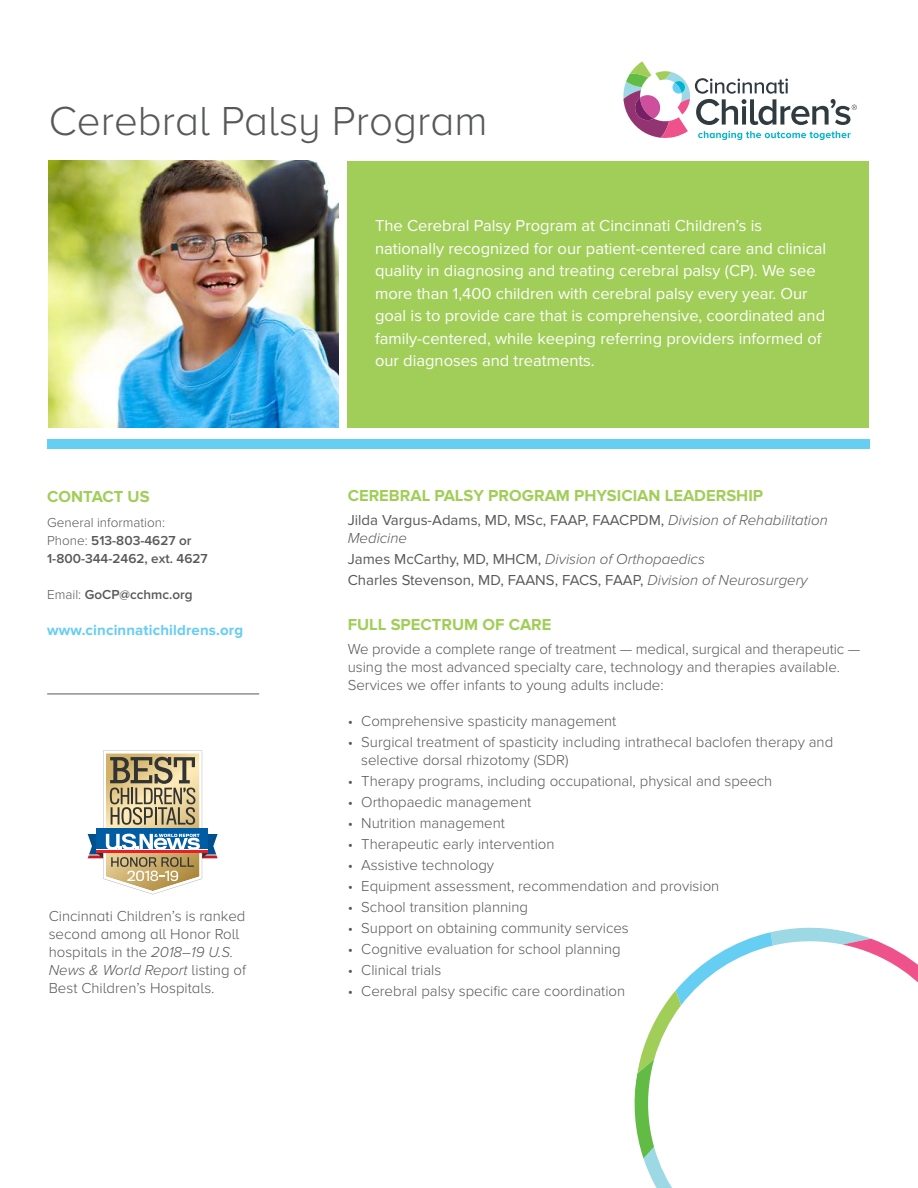
<style>
.page{position:relative;width:918px;height:1188px;background:#fff}
.page>*{position:absolute;margin:0;border:0;box-sizing:border-box;transform-origin:0 0}
.t1{font:300 42px "Proxima Nova A";color:#57585a}
.t2{font:16.5px/22.5px "Proxima Nova";color:#fff}
.t3{font:700 16.5px "Proxima Nova A";color:#a1ce59}
.t4{font:300 15px/18px "Proxima Nova";color:#57585a}
.t5{font:15px/18px "Proxima Nova";color:#57585a}
.t6{font:300 15px/18px "Proxima Nova A";color:#57585a}
.t7{font:700 15px "Proxima Nova";letter-spacing:.01em;color:#66cdf3}
.t8{font:600 13.5px/18px "Proxima Nova";color:#57585a}
.s1{font-weight:300}
.s2{font-style:italic}
.s3{font-weight:300;font-style:italic}
</style>
<div class="page">
<div style="left:348px;top:161px;width:521px;height:267px;background:#a1ce59"></div>
<svg style="left:634px;top:927px;width:284px;height:261px"></svg>
<img style="left:49px;top:161px;width:289px;height:267px">
<div style="left:47px;top:439px;width:822px;height:10px;background:#66cdf3"></div>
<hr style="left:47px;top:694px;width:212px;height:1px;background:#57585a">
<svg style="left:623px;top:61px;width:234px;height:79px"></svg>
<svg style="left:88px;top:750px;width:130px;height:144px"></svg>
<hr style="left:97px;top:849px;width:111px;height:1px;background:#fff">
<hr style="left:97px;top:850px;width:111px;height:3px;background:#ed1c24">
<h1 class="t1" style="left:49px;top:103px;width:440px">Cerebral Palsy Program</h1>
<p class="t3" style="left:47px;top:489px;width:104px">CONTACT US</p>
<p class="t8" style="left:47px;top:514px;width:162px"><span class="s1">General information:<br>Phone:</span> 513-803-4627 or<br>1-800-344-2462, ext. 4627</p>
<p class="t8" style="left:47px;top:586px;width:147px"><span class="s1">Email:</span> GoCP@cchmc.org</p>
<p class="t7" style="left:47px;top:624px;width:198px">www.cincinnatichildrens.org</p>
<p class="t6" style="left:49px;top:908px;width:199px">Cincinnati Children’s is ranked second among all Honor Roll hospitals in the <span class="s2">2018–19 U.S.<br>News &amp; World Report</span> listing of<br>Best Children’s Hospitals.</p>
<p class="t2" style="left:375px;top:215px;width:453px">The Cerebral Palsy Program at Cincinnati Children’s is nationally recognized for our patient-centered care and clinical quality in diagnosing and treating cerebral palsy (CP). We see more than 1,400 children with cerebral palsy every year. Our goal is to provide care that is comprehensive, coordinated and family-centered, while keeping referring providers informed of our diagnoses and treatments.</p>
<p class="t3" style="left:348px;top:488px;width:417px">CEREBRAL PALSY PROGRAM PHYSICIAN LEADERSHIP</p>
<p class="t5" style="left:348px;top:511px;width:482px">Jilda Vargus-Adams, MD, MSc, FAAP, FAACPDM, <span class="s3">Division of Rehabilitation<br>Medicine</span></p>
<p class="t5" style="left:348px;top:549px;width:461px;line-height:21px">James McCarthy, MD, MHCM, <span class="s3">Division of Orthopaedics<br></span>Charles Stevenson, MD, FAANS, FACS, FAAP, <span class="s3">Division of Neurosurgery</span></p>
<p class="t3" style="left:348px;top:617px;width:205px">FULL SPECTRUM OF CARE</p>
<p class="t4" style="left:348px;top:640px;width:514px">We provide a complete range of treatment — medical, surgical and therapeutic — using the most advanced specialty care, technology and therapies available.<br>Services we offer infants to young adults include:</p>
<p class="t4" style="left:348px;top:712px;width:270px">• Comprehensive spasticity management</p>
<p class="t4" style="left:361px;top:733px;width:474px;text-indent:-14px">• Surgical treatment of spasticity including intrathecal baclofen therapy and selective dorsal rhizotomy (SDR)</p>
<p class="t4" style="left:348px;top:772px;width:426px">• Therapy programs, including occupational, physical and speech</p>
<p class="t4" style="left:348px;top:793px;width:185px">• Orthopaedic management</p>
<p class="t4" style="left:348px;top:814px;width:159px">• Nutrition management</p>
<p class="t4" style="left:348px;top:835px;width:208px">• Therapeutic early intervention</p>
<p class="t4" style="left:348px;top:856px;width:148px">• Assistive technology</p>
<p class="t4" style="left:348px;top:877px;width:373px">• Equipment assessment, recommendation and provision</p>
<p class="t4" style="left:348px;top:898px;width:182px">• School transition planning</p>
<p class="t4" style="left:348px;top:919px;width:283px">• Support on obtaining community services</p>
<p class="t4" style="left:348px;top:940px;width:274px">• Cognitive evaluation for school planning</p>
<p class="t4" style="left:348px;top:961px;width:95px">• Clinical trials</p>
<p class="t4" style="left:348px;top:982px;width:279px">• Cerebral palsy specific care coordination</p>
</div>
